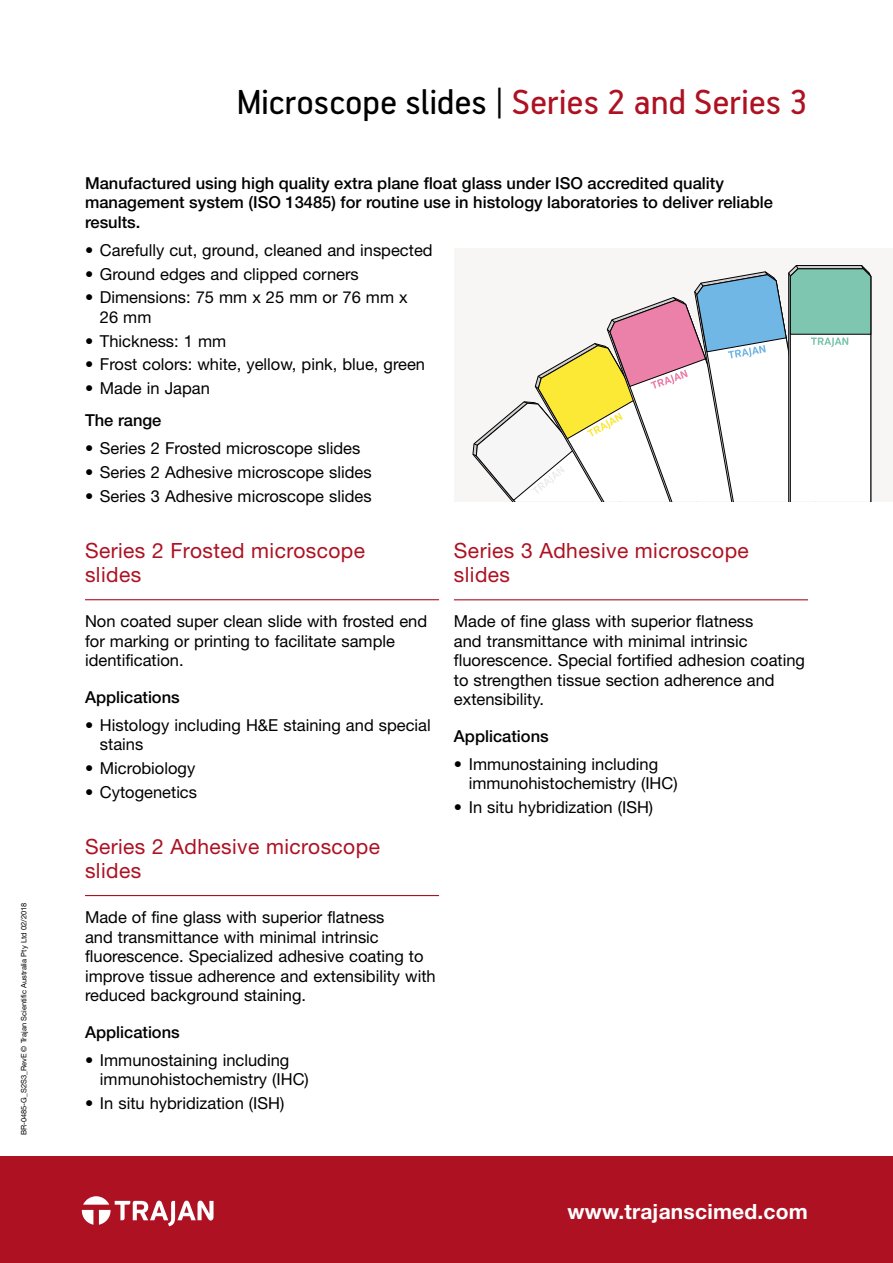
<style>
.page{position:relative;width:893px;height:1263px;background:#fff}
.page>*{position:absolute;margin:0;border:0;box-sizing:border-box;transform-origin:0 0}
.t1{font:39px "PF Handbook Pro";color:#000}
.t2{font:21px/24px "Helvetica Neue LT Std";letter-spacing:.02em;color:#ae1122}
.t3{font:700 21px "Helvetica Neue LT Std";letter-spacing:.01em;color:#fff}
.t4{font:16.5px/19.5px "Helvetica Neue LT Std";color:#000}
.t5{font:500 16.5px/19.5px "Helvetica Neue LT Std";color:#000}
.t6{font:7.5px "Helvetica Neue LT Std";color:#000}
.s1{color:#ae1122}
</style>
<div class="page">
<hr style="left:85px;top:599px;width:354px;height:1px;background:#ae1122">
<hr style="left:85px;top:895px;width:354px;height:1px;background:#ae1122">
<div style="left:0;top:1157px;width:893px;height:106px;background:#ae1122"></div>
<svg style="left:82px;top:1196px;width:131px;height:30px"></svg>
<div style="left:454px;top:249px;width:439px;height:253px;background:#f7f6f5"></div>
<svg style="left:473px;top:265px;width:398px;height:237px"></svg>
<hr style="left:454px;top:599px;width:354px;height:1px;background:#ae1122">
<p class="t6" style="left:19px;top:1135px;width:234px;rotate:-90deg">BR-0485-G_S2S3_RevE © Trajan Scientific Australia Pty Ltd 02/2018</p>
<h1 class="t1" style="left:237px;top:79px;width:573px">Microscope slides | <span class="s1">Series 2 and Series 3</span></h1>
<p class="t5" style="left:85px;top:173px;width:689px">Manufactured using high quality extra plane float glass under ISO accredited quality management system (ISO 13485) for routine use in histology laboratories to deliver reliable results.</p>
<p class="t4" style="left:85px;top:240px;width:349px">• Carefully cut, ground, cleaned and inspected</p>
<p class="t4" style="left:85px;top:264px;width:275px">• Ground edges and clipped corners</p>
<p class="t4" style="left:100px;top:287px;width:309px;text-indent:-15px">• Dimensions: 75 mm x 25 mm or 76 mm x<br>26 mm</p>
<p class="t4" style="left:85px;top:331px;width:143px">• Thickness: 1 mm</p>
<p class="t4" style="left:85px;top:355px;width:342px">• Frost colors: white, yellow, pink, blue, green</p>
<p class="t4" style="left:85px;top:378px;width:126px">• Made in Japan</p>
<p class="t5" style="left:85px;top:411px;width:78px">The range</p>
<p class="t4" style="left:85px;top:439px;width:277px">• Series 2 Frosted microscope slides</p>
<p class="t4" style="left:85px;top:462px;width:288px">• Series 2 Adhesive microscope slides</p>
<p class="t4" style="left:85px;top:486px;width:288px">• Series 3 Adhesive microscope slides</p>
<p class="t2" style="left:85px;top:538px;width:282px">Series 2 Frosted microscope slides</p>
<p class="t4" style="left:85px;top:611px;width:344px">Non coated super clean slide with frosted end for marking or printing to facilitate sample identification.</p>
<p class="t5" style="left:85px;top:687px;width:96px">Applications</p>
<p class="t4" style="left:100px;top:715px;width:332px;text-indent:-15px">• Histology including H&amp;E staining and special stains</p>
<p class="t4" style="left:85px;top:758px;width:112px">• Microbiology</p>
<p class="t4" style="left:85px;top:782px;width:114px">• Cytogenetics</p>
<p class="t2" style="left:85px;top:834px;width:296px">Series 2 Adhesive microscope slides</p>
<p class="t4" style="left:85px;top:907px;width:352px">Made of fine glass with superior flatness<br>and transmittance with minimal intrinsic fluorescence. Specialized adhesive coating to improve tissue adherence and extensibility with reduced background staining.</p>
<p class="t5" style="left:85px;top:1022px;width:96px">Applications</p>
<p class="t4" style="left:100px;top:1050px;width:210px;text-indent:-15px">• Immunostaining including immunohistochemistry (IHC)</p>
<p class="t4" style="left:85px;top:1093px;width:201px">• In situ hybridization (ISH)</p>
<p class="t2" style="left:454px;top:538px;width:296px">Series 3 Adhesive microscope slides</p>
<p class="t4" style="left:454px;top:611px;width:353px">Made of fine glass with superior flatness<br>and transmittance with minimal intrinsic fluorescence. Special fortified adhesion coating to strengthen tissue section adherence and extensibility.</p>
<p class="t5" style="left:454px;top:726px;width:96px">Applications</p>
<p class="t4" style="left:469px;top:754px;width:210px;text-indent:-15px">• Immunostaining including immunohistochemistry (IHC)</p>
<p class="t4" style="left:454px;top:797px;width:201px">• In situ hybridization (ISH)</p>
<p class="t3" style="left:568px;top:1199px;width:242px">www.trajanscimed.com</p>
</div>
